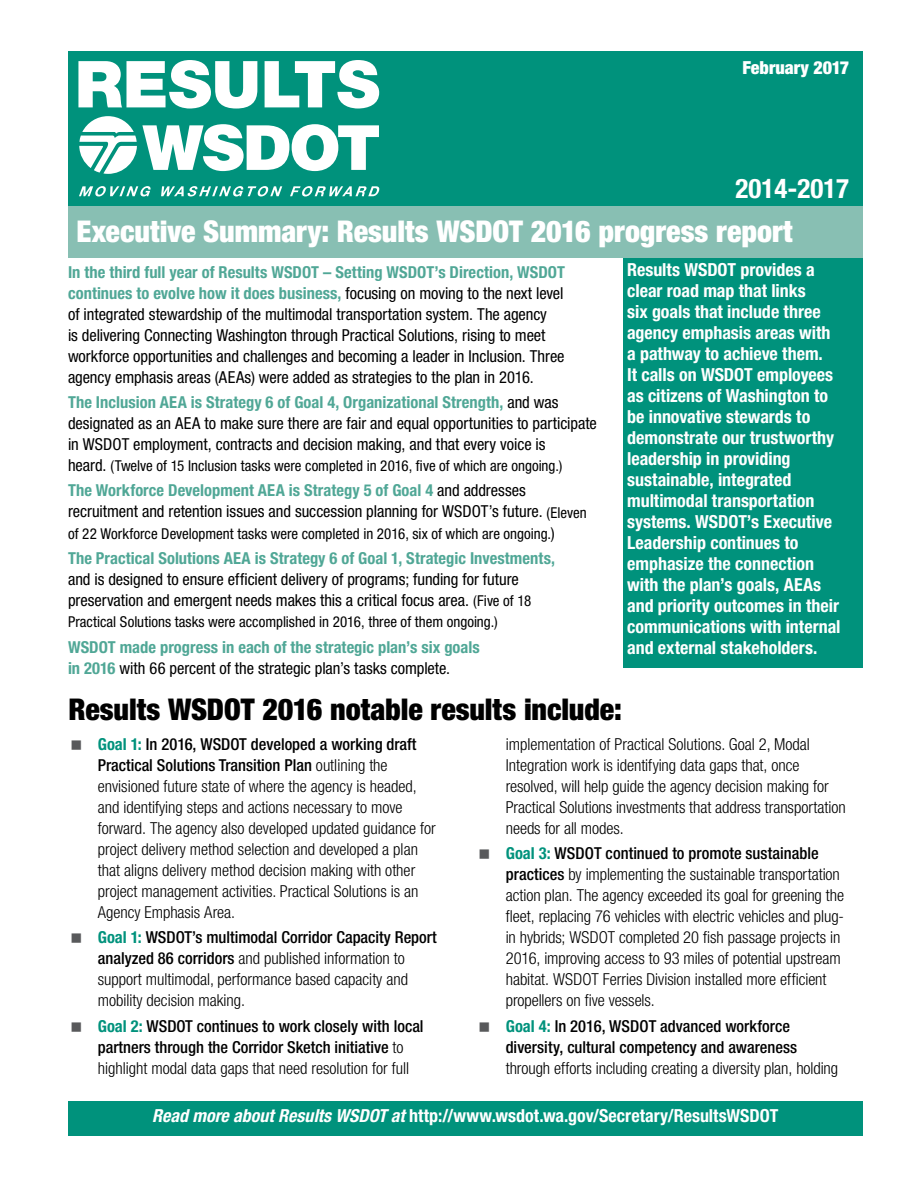
<style>
.page{position:relative;width:918px;height:1188px;background:#fff}
.page>*{position:absolute;margin:0;border:0;box-sizing:border-box;transform-origin:0 0}
.t1{font:900 condensed 30px "Helvetica Neue LT Std";color:#fff}
.t2{font:900 condensed 30px "Helvetica Neue LT Std";letter-spacing:-.005em;color:#000}
.t3{font:700 condensed 27px "Helvetica Neue LT Std";color:#fff}
.t4{font:700 condensed 18px/21px "Helvetica Neue LT Std";color:#fff}
.t5{font:900 condensed 18px "Helvetica Neue LT Std";color:#fff}
.t6{font:300 condensed 16.5px/21px "Helvetica Neue LT Std";color:#000}
.t7{font:condensed 16.5px/21px "Helvetica Neue LT Std";letter-spacing:-.005em;color:#000}
.t8{font:500 condensed 16.5px/21px "Helvetica Neue LT Std";color:#000}
.t9{font:700 condensed 16.5px/21px "Helvetica Neue LT Std";letter-spacing:.005em;color:#50a796}
.t10{font:condensed 15px "Helvetica Neue LT Std";color:#000}
.s1{font-weight:700;color:#50a796}
.s2{font-size:16.5px}
.s3{font-size:15px}
.s4{font-weight:400;color:#000}
.s5{font-weight:700;color:#00927c}
.s6{font-weight:500}
.s7{font-weight:300}
.s8{font-style:italic}
</style>
<div class="page">
<div style="left:68px;top:51px;width:795px;height:156px;background:#00927c"></div>
<div style="left:623px;top:258px;width:239px;height:409px;background:#00927c"></div>
<svg style="left:79px;top:116px;width:300px;height:58px"></svg>
<svg style="left:78px;top:60px;width:179px;height:49px"></svg>
<svg style="left:265px;top:60px;width:114px;height:49px"></svg>
<svg style="left:79px;top:186px;width:72px;height:10px"></svg>
<svg style="left:161px;top:186px;width:121px;height:10px"></svg>
<svg style="left:290px;top:186px;width:89px;height:10px"></svg>
<div style="left:68px;top:1102px;width:795px;height:34px;background:#00927c"></div>
<div style="left:68px;top:207px;width:795px;height:51px;background:#88bfb3"></div>
<p class="t5" style="left:742px;top:56px;width:108px">February 2017</p>
<h2 class="t3" style="left:736px;top:172px;width:115px">2014-2017</h2>
<h1 class="t1" style="left:77px;top:212px;width:718px">Executive Summary: Results WSDOT 2016 progress report</h1>
<p class="t7" style="left:68px;top:261px;width:499px"><span class="s1">In the third full year of Results WSDOT – Setting WSDOT’s Direction, WSDOT continues to evolve how it does business,</span> focusing on moving to the next level of integrated stewardship of the multimodal transportation system. The agency<br>is delivering Connecting Washington through Practical Solutions, rising to meet workforce opportunities and challenges and becoming a leader in Inclusion. Three agency emphasis areas (AEAs) were added as strategies to the plan in 2016.</p>
<p class="t7" style="left:68px;top:392px;width:530px"><span class="s1">The Inclusion AEA is Strategy 6 of Goal 4, Organizational Strength,</span> and was designated as an AEA to make sure there are fair and equal opportunities to participate in WSDOT employment, contracts and decision making, and that every voice is</p>
<p class="t10" style="left:68px;top:457px;width:496px"><span class="s2">heard.</span> (Twelve of 15 Inclusion tasks were completed in 2016, five of which are ongoing.)</p>
<p class="t7" style="left:68px;top:480px;width:520px"><span class="s1">The Workforce Development AEA is Strategy 5 of Goal 4</span> and addresses recruitment and retention issues and succession planning for WSDOT’s future. <span class="s3">(Eleven</span></p>
<p class="t10" style="left:68px;top:525px;width:488px">of 22 Workforce Development tasks were completed in 2016, six of which are ongoing.<span class="s2">)</span></p>
<p class="t9" style="left:68px;top:547px;width:489px">The Practical Solutions AEA is Strategy 6 of Goal 1, Strategic Investments,</p>
<p class="t7" style="left:68px;top:569px;width:465px">and is designed to ensure efficient delivery of programs; funding for future preservation and emergent needs makes this a critical focus area. <span class="s3">(Five of 18</span></p>
<p class="t10" style="left:68px;top:613px;width:431px">Practical Solutions tasks were accomplished in 2016, three of them ongoing.)</p>
<p class="t9" style="left:68px;top:636px;width:413px">WSDOT made progress in each of the strategic plan’s six goals in 2016 <span class="s4">with 66 percent of the strategic plan’s tasks complete.</span></p>
<p class="t4" style="left:627px;top:259px;width:215px">Results WSDOT provides a clear road map that links<br>six goals that include three agency emphasis areas with a pathway to achieve them.<br>It calls on WSDOT employees as citizens of Washington to be innovative stewards to demonstrate our trustworthy leadership in providing sustainable, integrated multimodal transportation systems. WSDOT’s Executive<br>Leadership continues to emphasize the connection with the plan’s goals, AEAs and priority outcomes in their communications with internal and external stakeholders.</p>
<h1 class="t2" style="left:69px;top:691px;width:555px">Results WSDOT 2016 notable results include:</h1>
<p class="t6" style="left:98px;top:734px;width:339px"><span class="s5">Goal 1:</span> <span class="s6">In 2016, WSDOT developed a working draft Practical Solutions Transition Plan</span> outlining the envisioned future state of where the agency is headed, and identifying steps and actions necessary to move forward. The agency also developed updated guidance for project delivery method selection and developed a plan that aligns delivery method decision making with other project management activities. Practical Solutions is an Agency Emphasis Area.</p>
<p class="t6" style="left:98px;top:927px;width:340px"><span class="s5">Goal 1:</span> <span class="s6">WSDOT’s multimodal Corridor Capacity Report analyzed 86 corridors</span> and published information to support multimodal, performance based capacity and mobility decision making.</p>
<p class="t8" style="left:98px;top:1015px;width:327px"><span class="s5">Goal 2:</span> WSDOT continues to work closely with local partners through the Corridor Sketch initiative <span class="s7">to highlight modal data gaps that need resolution for full</span></p>
<p class="t6" style="left:506px;top:734px;width:341px">implementation of Practical Solutions. Goal 2, Modal Integration work is identifying data gaps that, once resolved, will help guide the agency decision making for Practical Solutions investments that address transportation needs for all modes.</p>
<p class="t6" style="left:506px;top:843px;width:340px"><span class="s5">Goal 3:</span> <span class="s6">WSDOT continued to promote sustainable practices</span> by implementing the sustainable transportation action plan. The agency exceeded its goal for greening the fleet, replacing 76 vehicles with electric vehicles and plug&shy;in hybrids; WSDOT completed 20 fish passage projects in 2016, improving access to 93 miles of potential upstream habitat. WSDOT Ferries Division installed more efficient propellers on five vessels.</p>
<p class="t8" style="left:506px;top:1015px;width:293px"><span class="s5">Goal 4:</span> In 2016, WSDOT advanced workforce diversity, cultural competency and awareness</p>
<p class="t6" style="left:506px;top:1057px;width:334px">through efforts including creating a diversity plan, holding</p>
<p class="t4" style="left:152px;top:1105px;width:628px"><span class="s8">Read more about Results WSDOT at</span> http://www.wsdot.wa.gov/Secretary/ResultsWSDOT</p>
</div>
